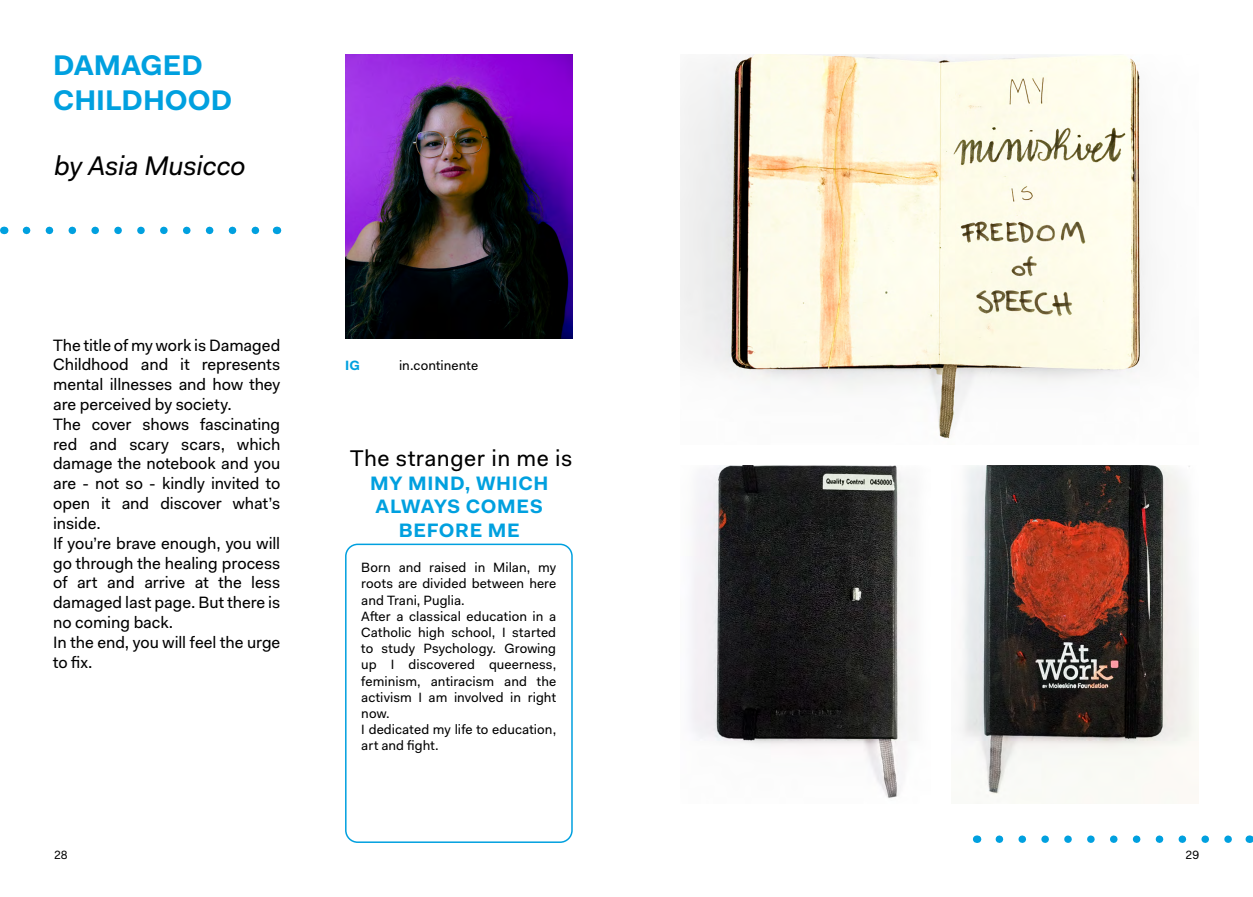
<style>
.page{position:relative;width:1253px;height:897px;background:#fff}
.page>*{position:absolute;margin:0;border:0;box-sizing:border-box;transform-origin:0 0}
.t1{font:700 28.5px/34.2px "Fakt Pro";color:#00a0df}
.t2{font:italic 27px "Fakt Pro";letter-spacing:-.01em;color:#000}
.t3{font:22.8px "Fakt Pro";letter-spacing:.025em;color:#000}
.t4{font:700 19.5px/23.4px "Fakt Pro";letter-spacing:.03em;color:#00a0df;text-align:center}
.t5{font:16.5px/19.8px "Fakt Pro";color:#000}
.t6{font:13.5px/16.2px "Fakt Pro";letter-spacing:.01em;color:#000}
.t7{font:700 13.5px "Fakt Pro";color:#00a0df}
.t8{font:12px "Fakt Pro";color:#000}
</style>
<div class="page">
<div style="left:345px;top:543px;width:228px;height:299px;border:2px solid #00a0df;border-radius:12px"></div>
<svg style="left:26px;top:226px;width:234px;height:8px"></svg>
<svg style="left:999px;top:835px;width:233px;height:7px"></svg>
<img style="left:346px;top:54px;width:226px;height:284px">
<img style="left:962px;top:465px;width:235px;height:338px">
<img style="left:680px;top:54px;width:466px;height:385px">
<img style="left:691px;top:465px;width:223px;height:333px">
<h1 class="t1" style="left:53px;top:48px;width:181px">DAMAGED<br>CHILDHOOD</h1>
<h2 class="t2" style="left:54px;top:147px;width:193px">by Asia Musicco</h2>
<p class="t5" style="left:53px;top:335px;width:229px">The title of my work is Damaged<br>Childhood and it represents mental illnesses and how they are perceived by society.<br>The cover shows fascinating red and scary scars, which damage the notebook and you are - not so - kindly invited to open it and discover what’s inside.<br>If you’re brave enough, you will go through the healing process of art and arrive at the less damaged last page. But there is no coming back.<br>In the end, you will feel the urge to fix.</p>
<p class="t7" style="left:345px;top:356px;width:16px">IG</p>
<p class="t6" style="left:399px;top:357px;width:81px">in.continente</p>
<h3 class="t3" style="left:350px;top:442px;width:224px">The stranger in me is</h3>
<p class="t4" style="left:370px;top:471px;width:180px">MY MIND, WHICH<br>ALWAYS COMES<br>BEFORE ME</p>
<p class="t6" style="left:361px;top:559px;width:196px">Born and raised in Milan, my roots are divided between here and Trani, Puglia.<br>After a classical education in a<br>Catholic high school, I started to study Psychology. Growing up I discovered queerness, feminism, antiracism and the activism I am involved in right now.<br>I dedicated my life to education, art and fight.</p>
<p class="t8" style="left:54px;top:847px;width:15px">28</p>
<p class="t8" style="left:1185px;top:847px;width:15px">29</p>
</div>
